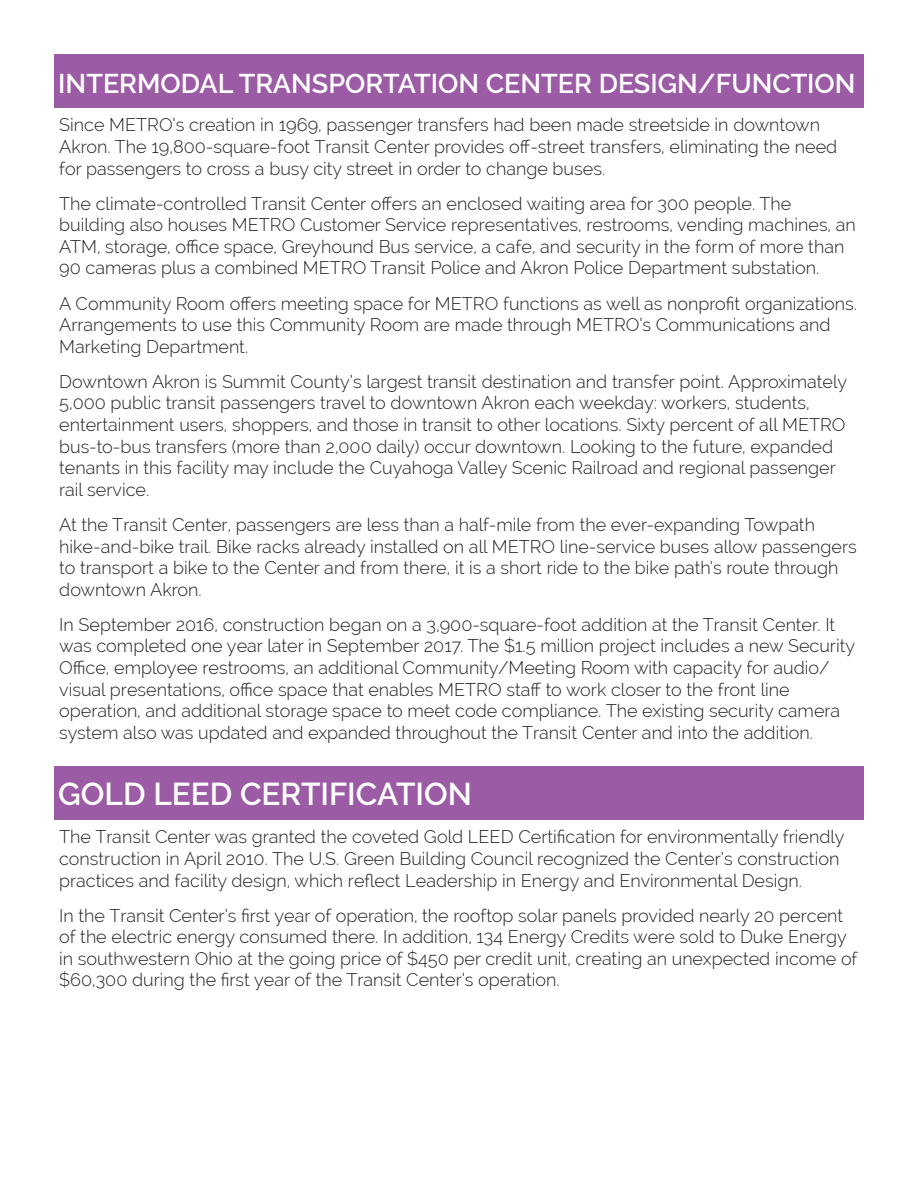
<style>
.page{position:relative;width:918px;height:1188px;background:#fff}
.page>*{position:absolute;margin:0;border:0;box-sizing:border-box;transform-origin:0 0}
.t1{font:600 31.5px "Raleway";color:#fff}
.Headers{font:600 27px "Raleway";color:#fff}
.Body{font:300 18px/21.6px "Raleway";color:#231f20}
</style>
<div class="page">
<div style="left:54px;top:54px;width:810px;height:53px;background:#9b5ba5"></div>
<div style="left:54px;top:766px;width:810px;height:54px;background:#9b5ba5"></div>
<p class="Headers" style="left:58px;top:68px;width:799px">INTERMODAL TRANSPORTATION CENTER DESIGN/FUNCTION</p>
<p class="Body" style="left:59px;top:114px;width:780px">Since METRO’s creation in 1969, passenger transfers had been made streetside in downtown<br>Akron. The 19,800-square-foot Transit Center provides off-street transfers, eliminating the need for passengers to cross a busy city street in order to change buses.</p>
<p class="Body" style="left:59px;top:192px;width:798px">The climate-controlled Transit Center offers an enclosed waiting area for 300 people. The building also houses METRO Customer Service representatives, restrooms, vending machines, an ATM, storage, office space, Greyhound Bus service, a cafe, and security in the form of more than 90 cameras plus a combined METRO Transit Police and Akron Police Department substation.</p>
<p class="Body" style="left:59px;top:292px;width:799px">A Community Room offers meeting space for METRO functions as well as nonprofit organizations.</p>
<p class="Body" style="left:59px;top:314px;width:773px">Arrangements to use this Community Room are made through METRO’s Communications and<br>Marketing Department.</p>
<p class="Body" style="left:59px;top:371px;width:789px">Downtown Akron is Summit County’s largest transit destination and transfer point. Approximately 5,000 public transit passengers travel to downtown Akron each weekday: workers, students, entertainment users, shoppers, and those in transit to other locations. Sixty percent of all METRO bus-to-bus transfers (more than 2,000 daily) occur downtown. Looking to the future, expanded tenants in this facility may include the Cuyahoga Valley Scenic Railroad and regional passenger rail service.</p>
<p class="Body" style="left:59px;top:514px;width:799px">At the Transit Center, passengers are less than a half-mile from the ever-expanding Towpath hike-and-bike trail. Bike racks already installed on all METRO line-service buses allow passengers to transport a bike to the Center and from there, it is a short ride to the bike path’s route through downtown Akron.</p>
<p class="Body" style="left:59px;top:614px;width:797px">In September 2016, construction began on a 3,900-square-foot addition at the Transit Center. It was completed one year later in September 2017. The $1.5 million project includes a new Security Office, employee restrooms, an additional Community/Meeting Room with capacity for audio/ visual presentations, office space that enables METRO staff to work closer to the front line</p>
<p class="Body" style="left:59px;top:700px;width:782px">operation, and additional storage space to meet code compliance. The existing security camera system also was updated and expanded throughout the Transit Center and into the addition.</p>
<p class="t1" style="left:58px;top:776px;width:415px">GOLD LEED CERTIFICATION</p>
<p class="Body" style="left:59px;top:826px;width:787px">The Transit Center was granted the coveted Gold LEED Certification for environmentally friendly</p>
<p class="Body" style="left:59px;top:848px;width:782px">construction in April 2010. The U.S. Green Building Council recognized the Center’s construction practices and facility design, which reflect Leadership in Energy and Environmental Design.</p>
<p class="Body" style="left:59px;top:904px;width:800px">In the Transit Center’s first year of operation, the rooftop solar panels provided nearly 20 percent of the electric energy consumed there. In addition, 134 Energy Credits were sold to Duke Energy in southwestern Ohio at the going price of $450 per credit unit, creating an unexpected income of $60,300 during the first year of the Transit Center’s operation.</p>
</div>
